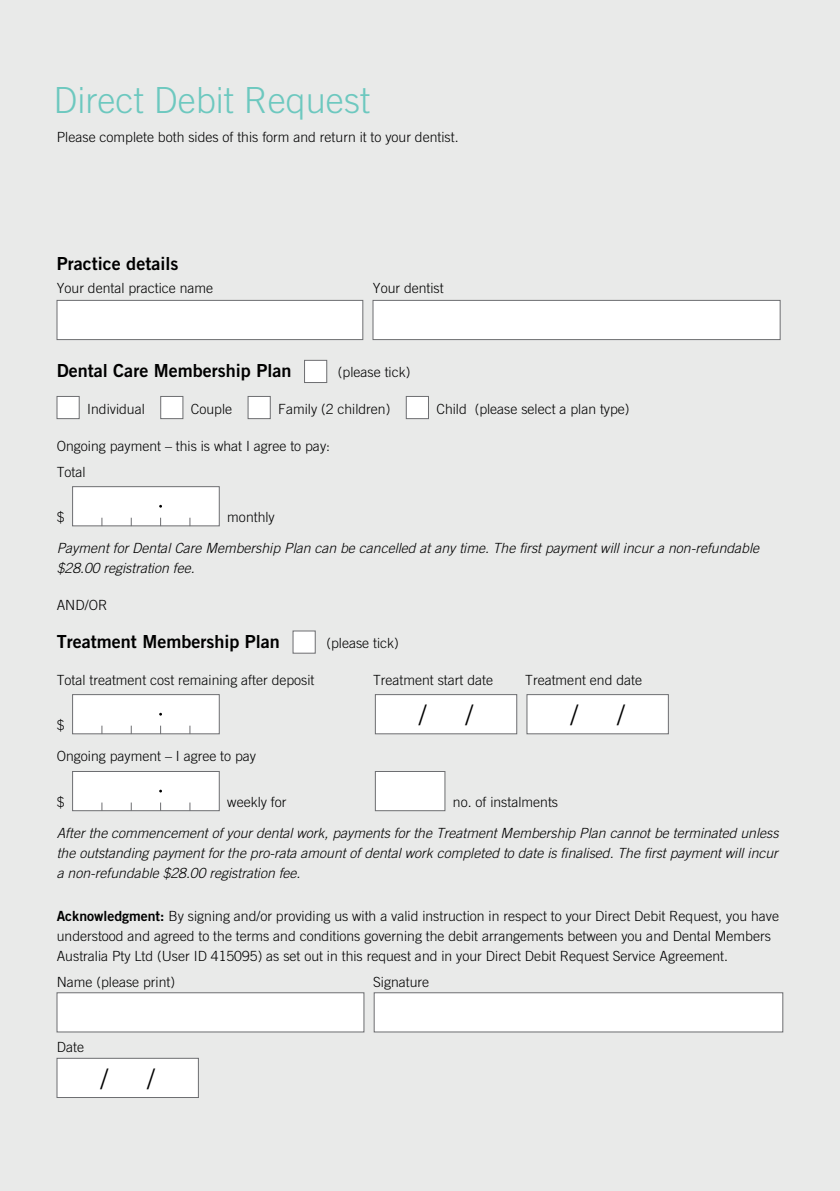
<style>
.page{position:relative;width:840px;height:1191px;background:#fff}
.page>*{position:absolute;margin:0;border:0;box-sizing:border-box;transform-origin:0 0}
.t1{font:300 36px "Trade Gothic";color:#6dc8bf}
.t2{font:300 28px "Trade Gothic";color:#000}
.t3{font:18px "Trade Gothic Bold Two";color:#000}
.t4{font:300 14px/20px "Trade Gothic";color:#000}
.t5{font:italic 300 14px/20px "Trade Gothic";color:#000}
.s1{font-family:"Trade Gothic Bold Two";font-weight:400}
</style>
<div class="page">
<div style="left:0;top:0;width:839px;height:1191px;background:#e9eae9"></div>
<div style="left:57px;top:300px;width:306px;height:40px;background:#fff;border:1px solid #6d6e71"></div>
<div style="left:372px;top:300px;width:408px;height:40px;background:#fff;border:1px solid #6d6e71"></div>
<div style="left:304px;top:360px;width:23px;height:23px;background:#fff;border:1px solid #6d6e71"></div>
<div style="left:57px;top:396px;width:22px;height:23px;background:#fff;border:1px solid #6d6e71"></div>
<div style="left:160px;top:396px;width:23px;height:23px;background:#fff;border:1px solid #6d6e71"></div>
<div style="left:248px;top:396px;width:22px;height:23px;background:#fff;border:1px solid #6d6e71"></div>
<div style="left:406px;top:396px;width:22px;height:23px;background:#fff;border:1px solid #6d6e71"></div>
<div style="left:72px;top:486px;width:147px;height:40px;background:#fff;border:1px solid #6d6e71"></div>
<div style="left:292px;top:631px;width:23px;height:22px;background:#fff"></div>
<div style="left:72px;top:694px;width:147px;height:40px;background:#fff;border:1px solid #6d6e71"></div>
<div style="left:375px;top:694px;width:141px;height:40px;background:#fff;border:1px solid #6d6e71"></div>
<div style="left:526px;top:694px;width:142px;height:40px;background:#fff;border:1px solid #6d6e71"></div>
<div style="left:72px;top:771px;width:147px;height:40px;background:#fff;border:1px solid #6d6e71"></div>
<div style="left:375px;top:771px;width:70px;height:40px;background:#fff;border:1px solid #6d6e71"></div>
<div style="left:57px;top:992px;width:307px;height:40px;background:#fff;border:1px solid #6d6e71"></div>
<div style="left:374px;top:992px;width:408px;height:40px;background:#fff;border:1px solid #6d6e71"></div>
<div style="left:57px;top:1058px;width:141px;height:39px;background:#fff;border:1px solid #6d6e71"></div>
<h1 class="t1" style="left:54px;top:79px;width:318px">Direct Debit Request</h1>
<p class="t4" style="left:57px;top:127px;width:403px">Please complete both sides of this form and return it to your dentist.</p>
<p class="t3" style="left:57px;top:252px;width:123px">Practice details</p>
<p class="t4" style="left:57px;top:278px;width:158px">Your dental practice name</p>
<p class="t4" style="left:372px;top:278px;width:72px">Your dentist</p>
<p class="t3" style="left:57px;top:359px;width:236px">Dental Care Membership Plan</p>
<p class="t4" style="left:338px;top:362px;width:74px">(please tick)</p>
<p class="t4" style="left:87px;top:399px;width:59px">Individual</p>
<p class="t4" style="left:191px;top:399px;width:43px">Couple</p>
<p class="t4" style="left:278px;top:399px;width:113px">Family (2 children)</p>
<p class="t4" style="left:436px;top:399px;width:194px">Child (please select a plan type)</p>
<p class="t4" style="left:57px;top:433px;width:275px;line-height:25.6px">Ongoing payment – this is what I agree to pay:<br>Total</p>
<p class="t4" style="left:57px;top:507px;width:9px">$</p>
<p class="t4" style="left:227px;top:507px;width:49px">monthly</p>
<p class="t5" style="left:57px;top:538px;width:703px">Payment for Dental Care Membership Plan can be cancelled at any time. The first payment will incur a non-refundable $28.00 registration fee.</p>
<p class="t4" style="left:57px;top:595px;width:52px">AND/OR</p>
<p class="t3" style="left:57px;top:630px;width:224px">Treatment Membership Plan</p>
<p class="t4" style="left:326px;top:632px;width:74px">(please tick)</p>
<p class="t4" style="left:57px;top:669px;width:259px">Total treatment cost remaining after deposit</p>
<p class="t4" style="left:373px;top:669px;width:121px">Treatment start date</p>
<p class="t4" style="left:525px;top:669px;width:118px">Treatment end date</p>
<p class="t4" style="left:57px;top:715px;width:9px">$</p>
<h2 class="t2" style="left:418px;top:699px;width:9px">/</h2>
<h2 class="t2" style="left:465px;top:699px;width:9px">/</h2>
<h2 class="t2" style="left:570px;top:699px;width:9px">/</h2>
<h2 class="t2" style="left:616px;top:699px;width:9px">/</h2>
<p class="t4" style="left:57px;top:746px;width:201px">Ongoing payment – I agree to pay</p>
<p class="t4" style="left:57px;top:791px;width:9px">$</p>
<p class="t4" style="left:227px;top:791px;width:61px">weekly for</p>
<p class="t4" style="left:452px;top:791px;width:107px">no. of instalments</p>
<p class="t5" style="left:57px;top:823px;width:723px;text-align:justify">After the commencement of your dental work, payments for the Treatment Membership Plan cannot be terminated unless the outstanding payment for the pro-rata amount of dental work completed to date is finalised. The first payment will incur a non-refundable $28.00 registration fee.</p>
<p class="t4" style="left:57px;top:905px;width:723px"><span class="s1">Acknowledgment:</span> By signing and/or providing us with a valid instruction in respect to your Direct Debit Request, you have understood and agreed to the terms and conditions governing the debit arrangements between you and Dental Members<br>Australia Pty Ltd (User ID 415095) as set out in this request and in your Direct Debit Request Service Agreement.</p>
<p class="t4" style="left:57px;top:971px;width:120px">Name (please print)</p>
<p class="t4" style="left:373px;top:971px;width:58px">Signature</p>
<p class="t4" style="left:57px;top:1037px;width:29px">Date</p>
<h2 class="t2" style="left:100px;top:1062px;width:9px">/</h2>
<h2 class="t2" style="left:147px;top:1062px;width:9px">/</h2>
</div>
